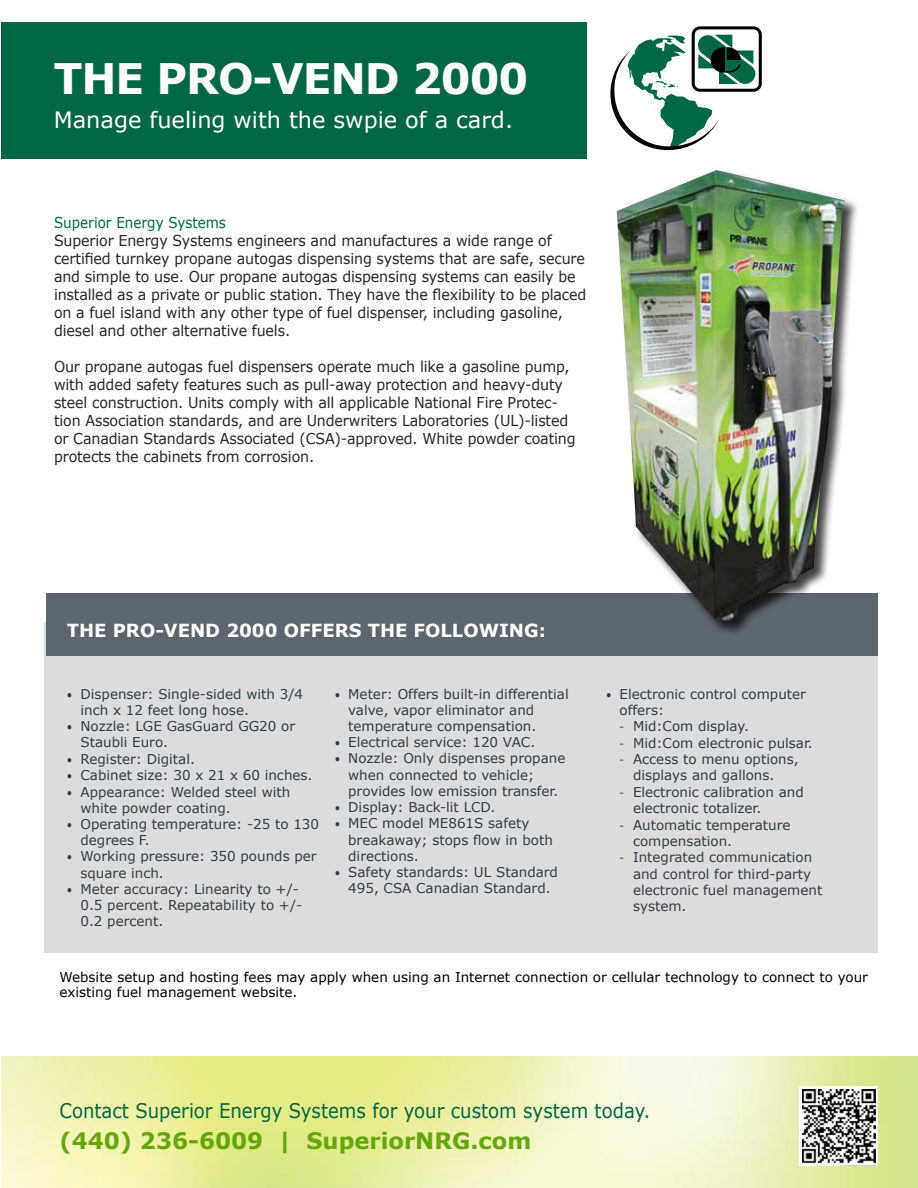
<style>
.page{position:relative;width:918px;height:1188px;background:#fff}
.page>*{position:absolute;margin:0;border:0;box-sizing:border-box;transform-origin:0 0}
.t1{font:700 42px "Verdana";letter-spacing:-.025em;color:#fff}
.t2{font:700 22.65px "Verdana";color:#63a70a}
.t3{font:22.5px "Verdana";color:#fff}
.t4{font:20.1px "Verdana";color:#006745;scale:.9 1}
.t5{font:700 18px "Verdana";color:#fff}
.t6{font:15px/18px "Verdana";letter-spacing:-.01em;color:#262626;scale:.95 1}
.t7{font:15px "Verdana";color:#006745;scale:.9 1}
.t8{font:13.5px/16.2px "Verdana";color:#333e48}
.t9{font:13.5px/15px "Verdana";color:#000}
.s1{font-size:12px}
</style>
<div class="page">
<div style="left:1px;top:22px;width:585px;height:137px;background:#006745"></div>
<div style="left:44px;top:622px;width:834px;height:331px;background:#dadcde"></div>
<svg style="left:802px;top:1089px;width:74px;height:76px"></svg>
<img style="left:802px;top:1090px;width:73px;height:75px">
<div style="left:46px;top:593px;width:832px;height:63px;background:#5c6670"></div>
<svg style="left:610px;top:26px;width:152px;height:124px"></svg>
<div style="left:616px;top:169px;width:243px;height:467px;background:#000;opacity:.75"></div>
<img style="left:617px;top:170px;width:228px;height:452px">
<h1 class="t1" style="left:54px;top:49px;width:476px">THE PRO-VEND 2000</h1>
<h3 class="t3" style="left:54px;top:104px;width:461px">Manage fueling with the swpie of a card.</h3>
<p class="t7" style="left:54px;top:213px;width:193px">Superior Energy Systems</p>
<p class="t6" style="left:54px;top:232px;width:562px">Superior Energy Systems engineers and manufactures a wide range of certified turnkey propane autogas dispensing systems that are safe, secure and simple to use. Our propane autogas dispensing systems can easily be installed as a private or public station. They have the flexibility to be placed on a fuel island with any other type of fuel dispenser, including gasoline, diesel and other alternative fuels.</p>
<p class="t6" style="left:54px;top:358px;width:551px">Our propane autogas fuel dispensers operate much like a gasoline pump, with added safety features such as pull-away protection and heavy-duty steel construction. Units comply with all applicable National Fire Protec&shy;tion Association standards, and are Underwriters Laboratories (UL)-listed or Canadian Standards Associated (CSA)-approved. White powder coating protects the cabinets from corrosion.</p>
<h3 class="t5" style="left:67px;top:617px;width:480px">THE PRO-VEND 2000 OFFERS THE FOLLOWING:</h3>
<p class="t8" style="left:80px;top:685px;width:224px;text-indent:-14px"><span class="s1">•</span> Dispenser: Single-sided with 3/4 inch x 12 feet long hose.</p>
<p class="t8" style="left:80px;top:718px;width:216px;text-indent:-14px"><span class="s1">•</span> Nozzle: LGE GasGuard GG20 or<br>Staubli Euro.</p>
<p class="t8" style="left:67px;top:751px;width:130px"><span class="s1">•</span> Register: Digital.</p>
<p class="t8" style="left:67px;top:767px;width:247px"><span class="s1">•</span> Cabinet size: 30 x 21 x 60 inches.</p>
<p class="t8" style="left:80px;top:783px;width:211px;text-indent:-14px"><span class="s1">•</span> Appearance: Welded steel with white powder coating.</p>
<p class="t8" style="left:80px;top:816px;width:240px;text-indent:-14px"><span class="s1">•</span> Operating temperature: -25 to 130 degrees F.</p>
<p class="t8" style="left:80px;top:848px;width:238px;text-indent:-14px"><span class="s1">•</span> Working pressure: 350 pounds per square inch.</p>
<p class="t8" style="left:80px;top:881px;width:223px;text-indent:-14px"><span class="s1">•</span> Meter accuracy: Linearity to +/-<br>0.5 percent. Repeatability to +/-<br>0.2 percent.</p>
<p class="t8" style="left:348px;top:685px;width:222px;text-indent:-14px"><span class="s1">•</span> Meter: Offers built-in differential valve, vapor eliminator and temperature compensation.</p>
<p class="t8" style="left:335px;top:734px;width:202px"><span class="s1">•</span> Electrical service: 120 VAC.</p>
<p class="t8" style="left:348px;top:750px;width:219px;text-indent:-14px"><span class="s1">•</span> Nozzle: Only dispenses propane when connected to vehicle; provides low emission transfer.</p>
<p class="t8" style="left:335px;top:799px;width:162px"><span class="s1">•</span> Display: Back-lit LCD.</p>
<p class="t8" style="left:348px;top:815px;width:206px;text-indent:-14px"><span class="s1">•</span> MEC model ME861S safety breakaway; stops flow in both directions.</p>
<p class="t8" style="left:335px;top:864px;width:225px;text-align:center"><span class="s1">•</span> Safety standards: UL Standard<br>495, CSA Canadian Standard.</p>
<p class="t8" style="left:620px;top:685px;width:188px;text-indent:-14px"><span class="s1">•</span> Electronic control computer offers:</p>
<p class="t8" style="left:620px;top:718px;width:131px"><span class="s1">-</span> Mid:Com display.</p>
<p class="t8" style="left:620px;top:735px;width:195px"><span class="s1">-</span> Mid:Com electronic pulsar.</p>
<p class="t8" style="left:633px;top:751px;width:167px;text-indent:-13px"><span class="s1">-</span> Access to menu options, displays and gallons.</p>
<p class="t8" style="left:633px;top:784px;width:172px;text-indent:-13px"><span class="s1">-</span> Electronic calibration and electronic totalizer.</p>
<p class="t8" style="left:633px;top:816px;width:159px;text-indent:-13px"><span class="s1">-</span> Automatic temperature compensation.</p>
<p class="t8" style="left:633px;top:849px;width:191px;text-indent:-13px"><span class="s1">-</span> Integrated communication and control for third-party electronic fuel management system.</p>
<p class="t9" style="left:59px;top:969px;width:810px">Website setup and hosting fees may apply when using an Internet connection or cellular technology to connect to your existing fuel management website.</p>
<h3 class="t4" style="left:59px;top:1097px;width:658px">Contact Superior Energy Systems for your custom system today.</h3>
<h2 class="t2" style="left:59px;top:1125px;width:473px">(440) 236-6009 | SuperiorNRG.com</h2>
</div>
